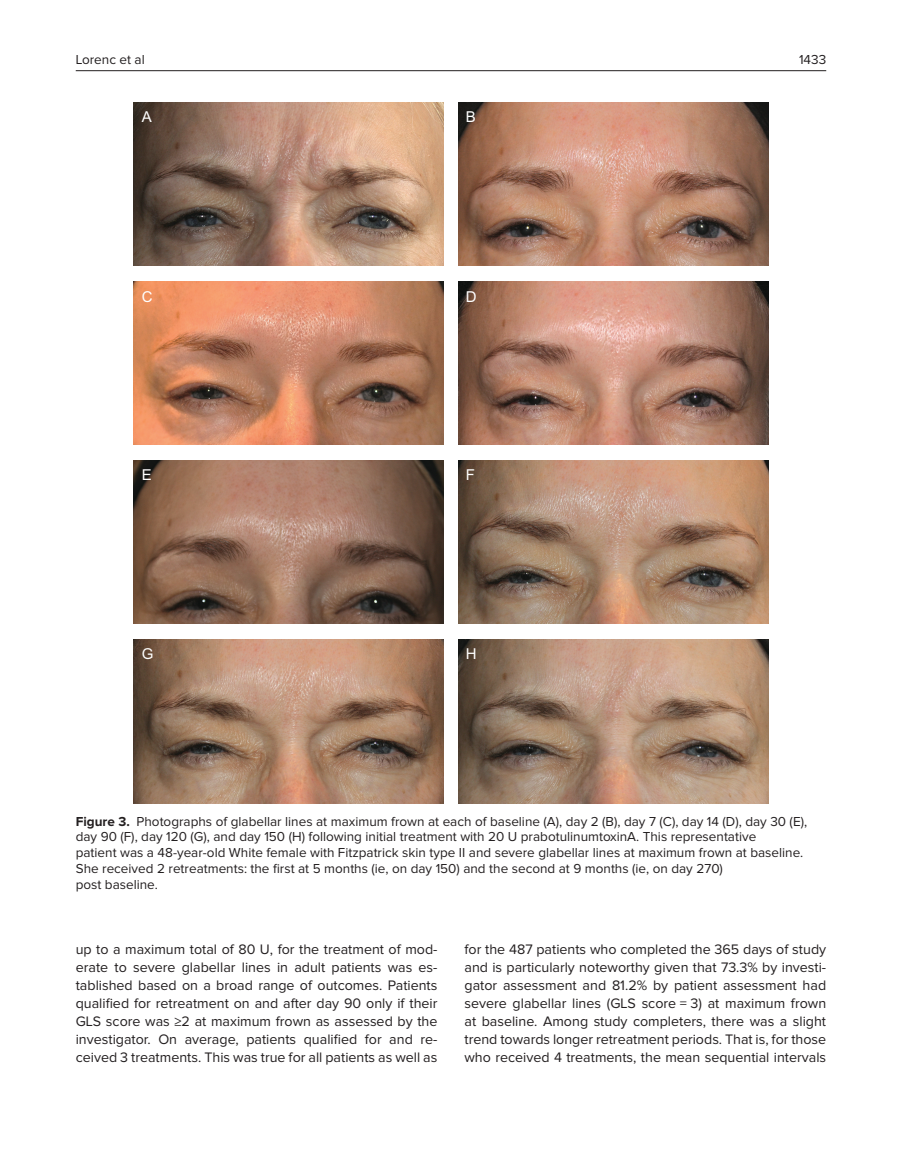
<style>
.page{position:relative;width:902px;height:1174px;background:#fff}
.page>*{position:absolute;margin:0;border:0;box-sizing:border-box;transform-origin:0 0}
.t1{font:15px "Arial";color:#fff}
.t2{font:14.25px/18px "Proxima Nova";color:#231f20;text-align:justify}
.t3{font:13.5px/15.8px "Proxima Nova";color:#231f20}
.s1{font-weight:700}
</style>
<div class="page">
<hr style="left:76px;top:70px;width:750px;height:1px;background:#231f20">
<img style="left:133px;top:102px;width:310px;height:164px">
<img style="left:458px;top:102px;width:310px;height:164px">
<img style="left:133px;top:281px;width:310px;height:164px">
<img style="left:458px;top:281px;width:310px;height:164px">
<img style="left:133px;top:460px;width:310px;height:164px">
<img style="left:458px;top:460px;width:310px;height:164px">
<img style="left:133px;top:639px;width:310px;height:164px">
<img style="left:458px;top:639px;width:310px;height:164px">
<p class="t3" style="left:76px;top:52px;width:71px">Lorenc et al</p>
<p class="t3" style="left:799px;top:52px;width:29px">1433</p>
<p class="t1" style="left:142px;top:106px;width:12px">A</p>
<p class="t1" style="left:466px;top:106px;width:12px">B</p>
<p class="t1" style="left:142px;top:286px;width:12px">C</p>
<p class="t1" style="left:466px;top:286px;width:12px">D</p>
<p class="t1" style="left:142px;top:464px;width:12px">E</p>
<p class="t1" style="left:466px;top:464px;width:11px">F</p>
<p class="t1" style="left:142px;top:644px;width:13px">G</p>
<p class="t1" style="left:466px;top:644px;width:12px">H</p>
<p class="t3" style="left:76px;top:813px;width:732px"><span class="s1">Figure 3.</span> Photographs of glabellar lines at maximum frown at each of baseline (A), day 2 (B), day 7 (C), day 14 (D), day 30 (E), day 90 (F), day 120 (G), and day 150 (H) following initial treatment with 20 U prabotulinumtoxinA. This representative<br>patient was a 48-year-old White female with Fitzpatrick skin type II and severe glabellar lines at maximum frown at baseline.<br>She received 2 retreatments: the first at 5 months (ie, on day 150) and the second at 9 months (ie, on day 270)<br>post baseline.</p>
<p class="t2" style="left:76px;top:940px;width:363px">up to a maximum total of 80 U, for the treatment of mod&shy;erate to severe glabellar lines in adult patients was es&shy;tablished based on a broad range of outcomes. Patients qualified for retreatment on and after day 90 only if their GLS score was ≥2 at maximum frown as assessed by the investigator. On average, patients qualified for and re&shy;ceived 3 treatments. This was true for all patients as well as</p>
<p class="t2" style="left:464px;top:940px;width:363px">for the 487 patients who completed the 365 days of study and is particularly noteworthy given that 73.3% by investi&shy;gator assessment and 81.2% by patient assessment had severe glabellar lines (GLS score = 3) at maximum frown at baseline. Among study completers, there was a slight trend towards longer retreatment periods. That is, for those who received 4 treatments, the mean sequential intervals</p>
</div>
